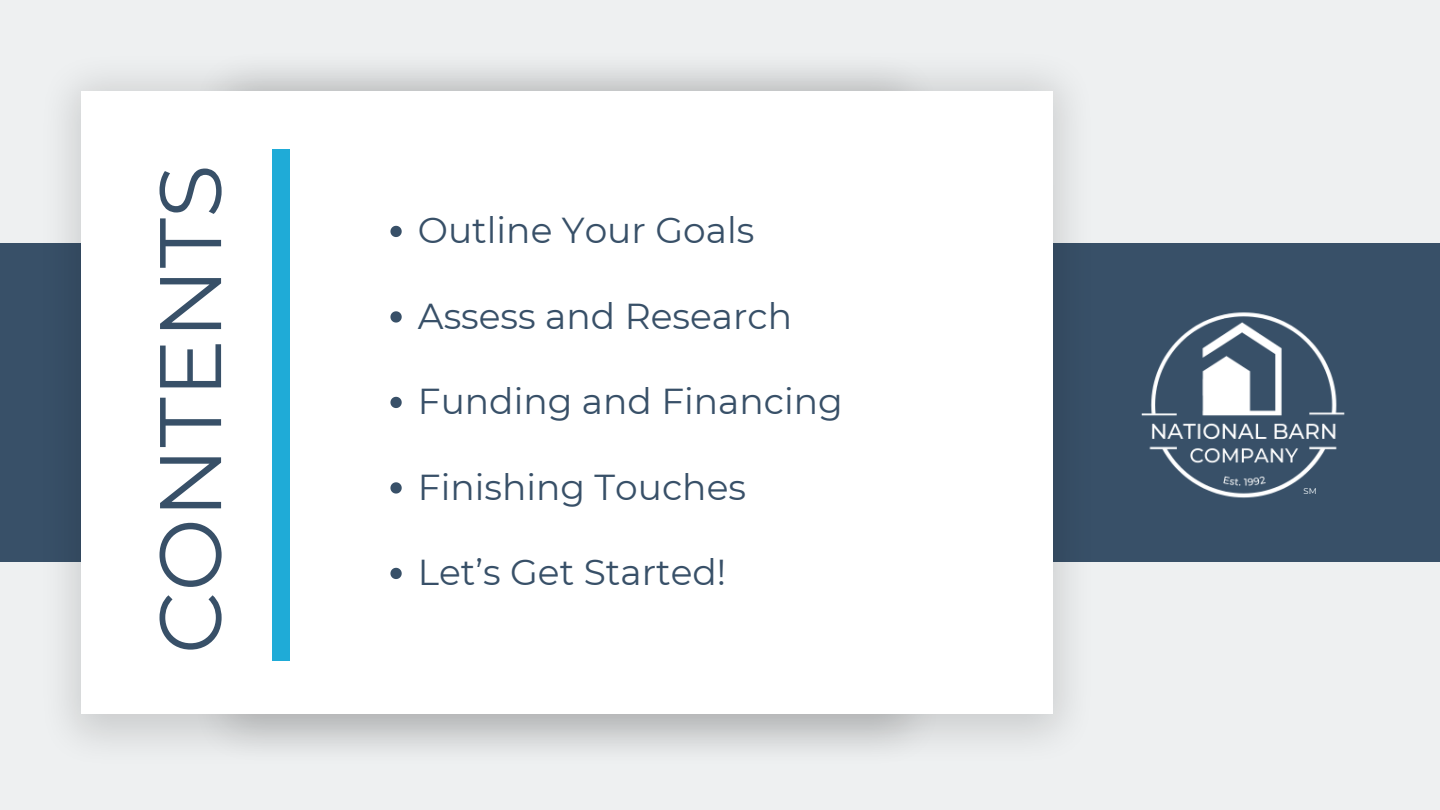
<style>
.page{position:relative;width:1440px;height:810px;background:#eef0f1}
.page>*{position:absolute;margin:0;border:0;box-sizing:border-box;transform-origin:0 0}
.t1{font:87.2px "Montserrat";color:#385068}
.t2{font:36px "Montserrat";color:#385068}
.t3{font:8.4px "Montserrat";color:#f8fdff}
</style>
<div class="page">
<div style="left:0;top:243px;width:1440px;height:318px;background:#385068"></div>
<img style="left:37px;top:78px;width:153px;height:665px">
<img style="left:190px;top:68px;width:906px;height:682px">
<div style="left:81px;top:91px;width:971px;height:622px;background:#fff"></div>
<div style="left:272px;top:149px;width:18px;height:512px;background:#1fabd7"></div>
<svg style="left:390px;top:226px;width:12px;height:11px"></svg>
<svg style="left:390px;top:311px;width:12px;height:12px"></svg>
<svg style="left:390px;top:397px;width:12px;height:11px"></svg>
<svg style="left:390px;top:482px;width:12px;height:12px"></svg>
<svg style="left:390px;top:568px;width:12px;height:11px"></svg>
<img style="left:1141px;top:312px;width:204px;height:186px">
<h2 class="t1" style="left:137px;top:654px;width:491px;rotate:-90deg">CONTENTS</h2>
<p class="t2" style="left:418px;top:208px;width:338px">Outline Your Goals</p>
<p class="t2" style="left:418px;top:294px;width:376px">Assess and Research</p>
<h1 class="t2" style="left:418px;top:379px;width:426px">Funding and Financing</h1>
<h2 class="t2" style="left:418px;top:465px;width:330px">Finishing Touches</h2>
<h2 class="t2" style="left:418px;top:550px;width:310px">Let’s Get Started!</h2>
<h2 class="t3" style="left:1304px;top:486px;width:15px">SM</h2>
</div>
